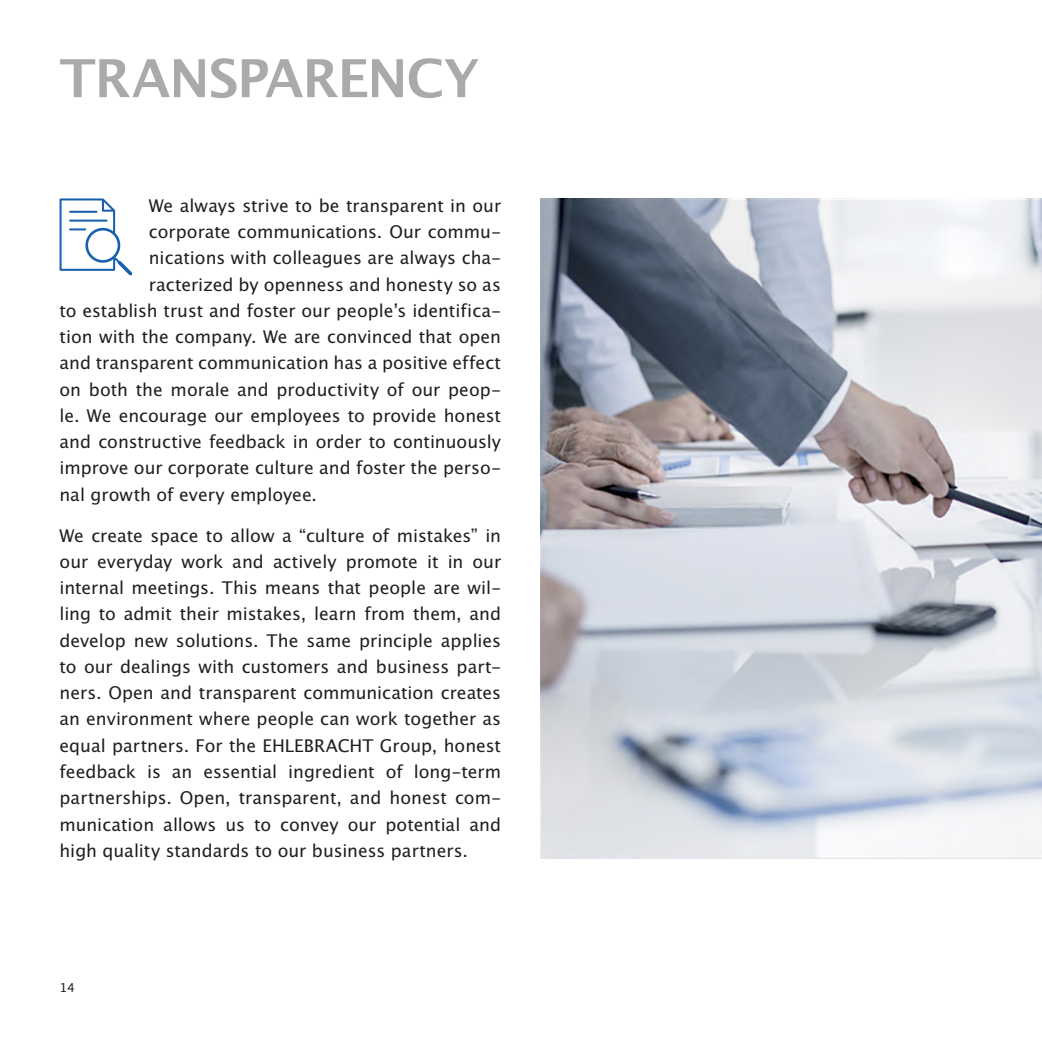
<style>
.page{position:relative;width:1042px;height:1042px;background:#fff}
.page>*{position:absolute;margin:0;border:0;box-sizing:border-box;transform-origin:0 0}
.t1{font:52.5px "Lucida San Dem";letter-spacing:-.025em;color:#aaaaac}
.t2{font:17.5px/26.2px "Lucida San Rom";color:#241f1f;text-align:justify}
.t3{font:12.25px "Lucida San Rom";color:#241f1f}
</style>
<div class="page">
<svg style="left:60px;top:198px;width:72px;height:77px"></svg>
<img style="left:541px;top:198px;width:501px;height:661px">
<h1 class="t1" style="left:60px;top:46px;width:421px">TRANSPARENCY</h1>
<p class="t2" style="left:149px;top:193px;width:354px">We always strive to be transparent in our</p>
<p class="t2" style="left:149px;top:219px;width:354px">corporate communications. Our commu-</p>
<p class="t2" style="left:149px;top:245px;width:354px">nications with colleagues are always cha-</p>
<p class="t2" style="left:149px;top:271px;width:354px">racterized by openness and honesty so as</p>
<p class="t2" style="left:60px;top:298px;width:443px">to establish trust and foster our people’s identifica-</p>
<p class="t2" style="left:60px;top:324px;width:443px">tion with the company. We are convinced that open</p>
<p class="t2" style="left:60px;top:350px;width:443px">and transparent communication has a positive effect</p>
<p class="t2" style="left:60px;top:376px;width:443px">on both the morale and productivity of our peop-</p>
<p class="t2" style="left:60px;top:403px;width:443px">le. We encourage our employees to provide honest</p>
<p class="t2" style="left:60px;top:429px;width:443px">and constructive feedback in order to continuously</p>
<p class="t2" style="left:60px;top:455px;width:443px">improve our corporate culture and foster the perso-</p>
<p class="t2" style="left:60px;top:481px;width:259px">nal growth of every employee.</p>
<p class="t2" style="left:60px;top:523px;width:443px">We create space to allow a “culture of mistakes” in our everyday work and actively promote it in our internal meetings. This means that people are wil&shy;ling to admit their mistakes, learn from them, and develop new solutions. The same principle applies to our dealings with customers and business part&shy;ners. Open and transparent communication creates an environment where people can work together as equal partners. For the EHLEBRACHT Group, honest feedback is an essential ingredient of long-term partnerships. Open, transparent, and honest com&shy;munication allows us to convey our potential and high quality standards to our business partners.</p>
<p class="t3" style="left:60px;top:979px;width:17px">14</p>
</div>
